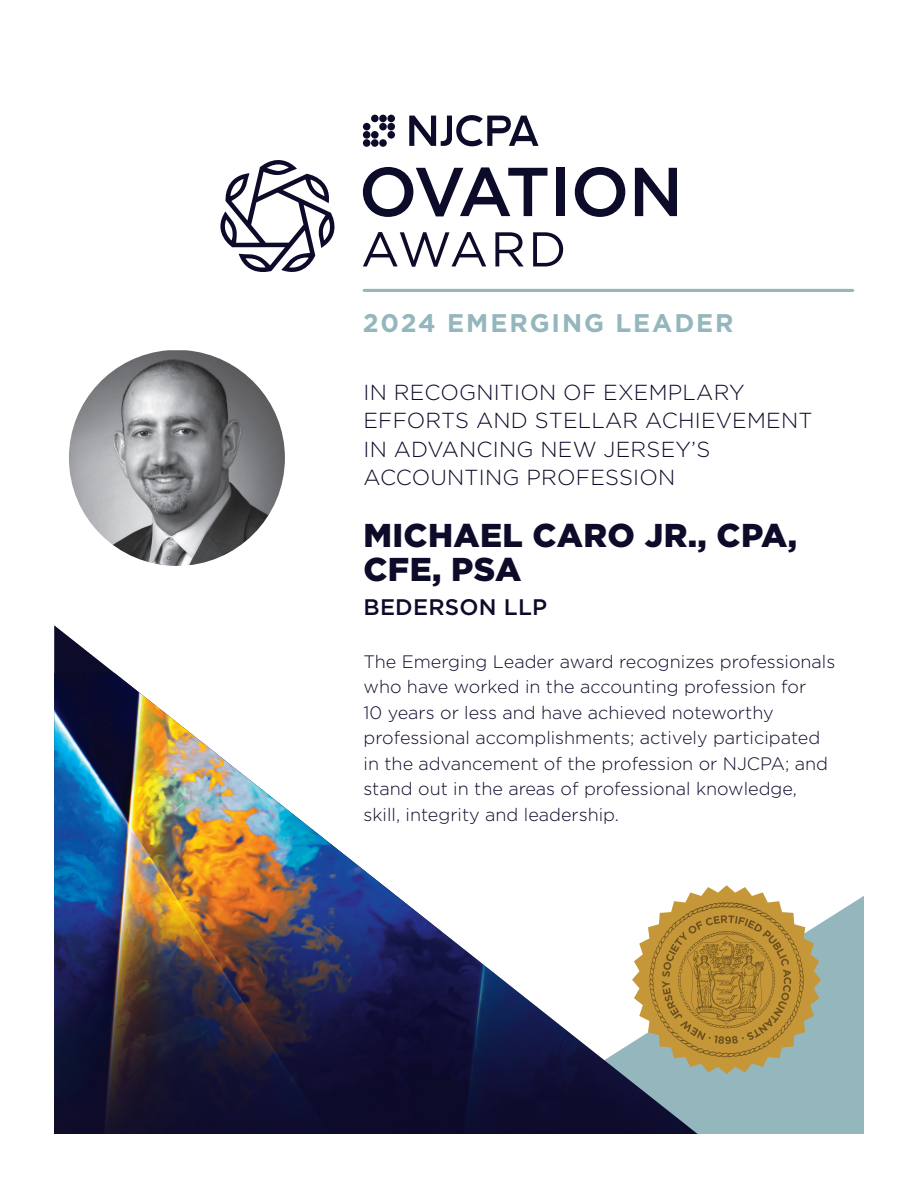
<style>
.page{position:relative;width:918px;height:1188px;background:#fff}
.page>*{position:absolute;margin:0;border:0;box-sizing:border-box;transform-origin:0 0}
.t1{font:900 33px/34.5px "Gotham";letter-spacing:.01em;color:#0d0b2a}
.t2{font:700 25.5px "Gotham";letter-spacing:.075em;color:#94b6bd}
.AWARD_RECIPIENT{font:500 22.5px "Gotham";letter-spacing:.01em;color:#0d0b2a}
.t3{font:300 21.75px/28.5px "Gotham";letter-spacing:.01em;color:#0d0b2a}
.QUOTES{font:300 18px/25.5px "Gotham";color:#0d0b2a}
</style>
<div class="page">
<div style="left:698px;top:896px;width:166px;height:238px;background:#94b6bd"></div>
<svg style="left:54px;top:625px;width:644px;height:509px"></svg>
<img style="left:54px;top:673px;width:629px;height:461px">
<img style="left:69px;top:350px;width:216px;height:216px;border-radius:106px">
<div style="left:387px;top:115px;width:8px;height:7px;background:#0d0b2a;border-radius:50%"></div>
<div style="left:379px;top:115px;width:8px;height:7px;background:#0d0b2a;border-radius:50%"></div>
<div style="left:371px;top:115px;width:8px;height:7px;background:#0d0b2a;border-radius:50%"></div>
<hr style="left:363px;top:289px;width:491px;height:3px;background:#94b6bd;border-radius:2px">
<div style="left:387px;top:123px;width:8px;height:7px;background:#0d0b2a;border-radius:50%"></div>
<div style="left:379px;top:123px;width:8px;height:7px;background:#0d0b2a;border-radius:50%"></div>
<div style="left:363px;top:123px;width:7px;height:7px;background:#0d0b2a;border-radius:50%"></div>
<svg style="left:635px;top:168px;width:42px;height:48px"></svg>
<div style="left:387px;top:131px;width:8px;height:8px;background:#0d0b2a;border-radius:50%"></div>
<div style="left:371px;top:131px;width:8px;height:8px;background:#0d0b2a;border-radius:50%"></div>
<div style="left:363px;top:131px;width:7px;height:8px;background:#0d0b2a;border-radius:50%"></div>
<div style="left:379px;top:139px;width:8px;height:8px;background:#0d0b2a;border-radius:50%"></div>
<div style="left:371px;top:139px;width:8px;height:8px;background:#0d0b2a;border-radius:50%"></div>
<div style="left:363px;top:139px;width:7px;height:8px;background:#0d0b2a;border-radius:50%"></div>
<svg style="left:409px;top:115px;width:130px;height:31px"></svg>
<svg style="left:363px;top:167px;width:184px;height:50px"></svg>
<div style="left:556px;top:168px;width:9px;height:48px;background:#0d0b2a"></div>
<svg style="left:575px;top:167px;width:50px;height:50px"></svg>
<svg style="left:363px;top:232px;width:123px;height:35px"></svg>
<svg style="left:495px;top:232px;width:29px;height:34px"></svg>
<svg style="left:533px;top:232px;width:30px;height:34px"></svg>
<svg style="left:220px;top:160px;width:115px;height:112px"></svg>
<svg style="left:632px;top:885px;width:189px;height:189px"></svg>
<h2 class="t2" style="left:363px;top:306px;width:372px">2024 EMERGING LEADER</h2>
<p class="t3" style="left:364px;top:377px;width:450px">IN RECOGNITION OF EXEMPLARY<br>EFFORTS AND STELLAR ACHIEVEMENT<br>IN ADVANCING NEW JERSEY’S<br>ACCOUNTING PROFESSION</p>
<p class="t1" style="left:364px;top:518px;width:435px">MICHAEL CARO JR., CPA,<br>CFE, PSA</p>
<p class="AWARD_RECIPIENT" style="left:364px;top:592px;width:185px">BEDERSON LLP</p>
<p class="QUOTES" style="left:364px;top:648px;width:473px">The Emerging Leader award recognizes professionals who have worked in the accounting profession for<br>10 years or less and have achieved noteworthy professional accomplishments; actively participated in the advancement of the profession or NJCPA; and stand out in the areas of professional knowledge, skill, integrity and leadership.</p>
</div>
